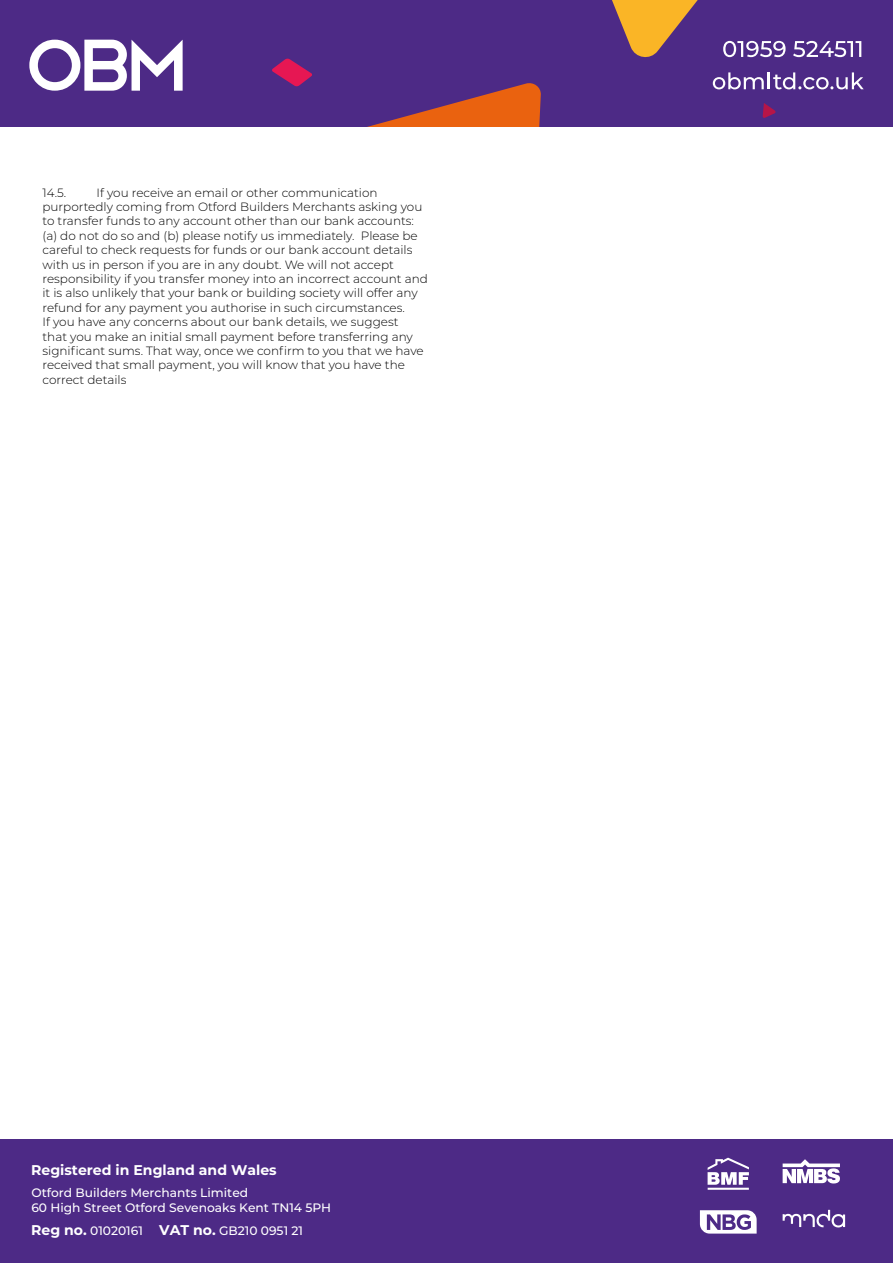
<style>
.page{position:relative;width:893px;height:1263px;background:#fff}
.page>*{position:absolute;margin:0;border:0;box-sizing:border-box;transform-origin:0 0}
.t1{font:700 14.1px "Montserrat";color:#fff}
.t2{font:500 12.3px/14.7px "Montserrat";color:#fff}
.t3{font:300 12px/14.4px "Montserrat";color:#000}
.s1{font-weight:700;font-size:14.1px}
</style>
<div class="page">
<div style="left:0;top:1139px;width:893px;height:124px;background:#4d2a86"></div>
<svg style="left:708px;top:1158px;width:41px;height:32px"></svg>
<svg style="left:783px;top:1210px;width:62px;height:17px"></svg>
<svg style="left:700px;top:1210px;width:57px;height:23px"></svg>
<svg style="left:783px;top:1159px;width:57px;height:24px"></svg>
<div style="left:0;top:0;width:892px;height:126px;background:#4d2a86"></div>
<svg style="left:371px;top:83px;width:170px;height:43px"></svg>
<svg style="left:272px;top:58px;width:40px;height:29px"></svg>
<svg style="left:763px;top:103px;width:13px;height:15px"></svg>
<svg style="left:29px;top:40px;width:154px;height:51px"></svg>
<svg style="left:713px;top:72px;width:151px;height:17px"></svg>
<svg style="left:612px;top:0;width:173px;height:58px"></svg>
<svg style="left:793px;top:41px;width:68px;height:16px"></svg>
<p class="t3" style="left:43px;top:185px;width:387px;text-indent:54px">If you receive an email or other communication purportedly coming from Otford Builders Merchants asking you to transfer funds to any account other than our bank accounts: (a) do not do so and (b) please notify us immediately. Please be careful to check requests for funds or our bank account details with us in person if you are in any doubt. We will not accept responsibility if you transfer money into an incorrect account and it is also unlikely that your bank or building society will offer any refund for any payment you authorise in such circumstances.<br>If you have any concerns about our bank details, we suggest<br>that you make an initial small payment before transferring any significant sums. That way, once we confirm to you that we have received that small payment, you will know that you have the correct details</p>
<p class="t3" style="left:43px;top:185px;width:25px">14.5.</p>
<p class="t1" style="left:31px;top:1160px;width:247px">Registered in England and Wales</p>
<p class="t2" style="left:31px;top:1185px;width:301px">Otford Builders Merchants Limited<br>60 High Street Otford Sevenoaks Kent TN14 5PH</p>
<p class="t2" style="left:31px;top:1223px;width:113px"><span class="s1">Reg no.</span> 01020161</p>
<p class="t2" style="left:159px;top:1223px;width:145px"><span class="s1">VAT no.</span> GB210 0951 21</p>
</div>
